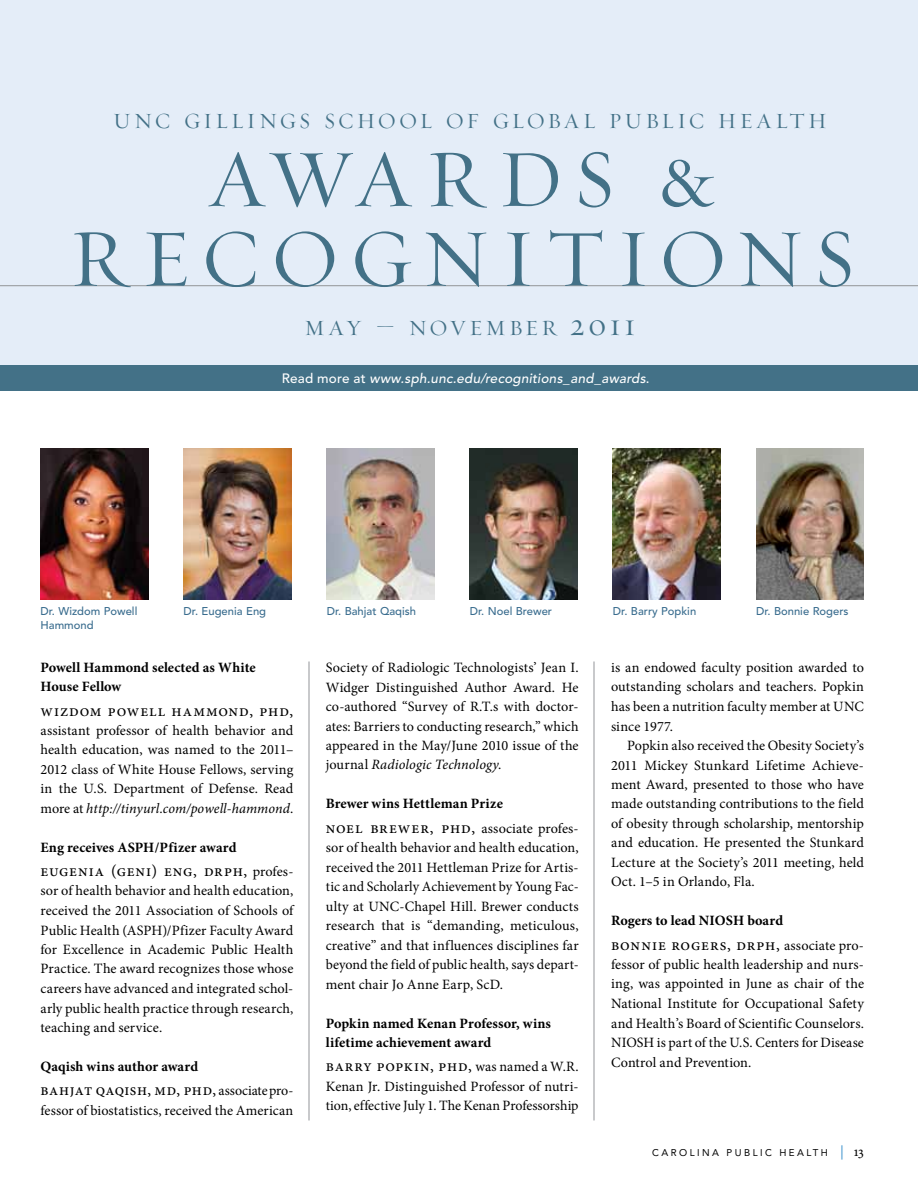
<style>
.page{position:relative;width:918px;height:1188px;background:#fff}
.page>*{position:absolute;margin:0;border:0;box-sizing:border-box;transform-origin:0 0}
.t1{font:82.5px "Requiem Display HTF Roman";color:#437187}
.t2{font:22.05px "Requiem Display HTF Roman";letter-spacing:.13em;color:#437187}
.t3{font:16.5px "Minion Pro";letter-spacing:.05em;color:#000}
.t4{font:16.5px "Minion Pro";letter-spacing:.03em;color:#000}
.t5{font:14.25px/19.5px "Minion Pro";letter-spacing:.01em;color:#000;text-align:justify}
.t6{font:700 14.25px/19.5px "Minion Pro";letter-spacing:.005em;color:#000}
.t7{font:italic 500 13.5px "Avenir";letter-spacing:.02em;color:#fff}
.t8{font:500 11.25px "Avenir";color:#396c8e}
.t9{font:9.75px "Avenir";letter-spacing:.25em;color:#000}
.s1{font-size:31.5px}
.s2{font-style:normal}
.s3{font-style:italic}
.s4{font-size:14.25px}
.s5{font-weight:400;font-size:16.5px}
.s6{font-weight:400}
.s7{font-family:"Minion Pro";font-weight:600;font-size:14.25px;color:#56a0d3}
.s8{font-family:"Minion Pro";font-size:14.25px}
</style>
<div class="page">
<hr style="left:594px;top:662px;width:1px;height:458px;background:#939598">
<hr style="left:309px;top:662px;width:1px;height:458px;background:#939598">
<img style="left:184px;top:449px;width:108px;height:151px">
<img style="left:327px;top:449px;width:108px;height:151px">
<img style="left:613px;top:449px;width:108px;height:151px">
<img style="left:756px;top:449px;width:108px;height:151px">
<img style="left:470px;top:449px;width:108px;height:151px">
<img style="left:40px;top:449px;width:108px;height:151px">
<div style="left:0;top:0;width:918px;height:386px;background:#e4edf8"></div>
<hr style="left:0;top:285px;width:918px;height:1px;background:#939598">
<div style="left:0;top:365px;width:918px;height:26px;background:#437187"></div>
<h2 class="t2" style="left:113px;top:108px;width:716px">UNC GILLINGS SCHOOL OF GLOBAL PUBLIC HEALTH</h2>
<h1 class="t1" style="left:209px;top:131px;width:68px">AWARDS</h1>
<h1 class="t1" style="left:659px;top:131px;width:58px">&amp;</h1>
<h1 class="t1" style="left:69px;top:210px;width:140px">RECOGNITION</h1>
<h1 class="t1" style="left:813px;top:210px;width:43px">S</h1>
<h2 class="t2" style="left:304px;top:315px;width:333px">MAY <span class="s1">–</span> NOVEMBER <span class="s1">2011</span></h2>
<p class="t7" style="left:282px;top:370px;width:369px"><span class="s2">Read more at</span> www.sph.unc.edu/recognitions_and_awards<span class="s2">.</span></p>
<p class="t8" style="left:40px;top:605px;width:98px">Dr. Wizdom Powell</p>
<p class="t8" style="left:184px;top:605px;width:84px">Dr. Eugenia Eng</p>
<p class="t8" style="left:327px;top:605px;width:91px">Dr. Bahjat Qaqish</p>
<p class="t8" style="left:470px;top:605px;width:84px">Dr. N oel Brewer</p>
<p class="t8" style="left:613px;top:605px;width:85px">Dr. Barry Popkin</p>
<p class="t8" style="left:756px;top:605px;width:94px">Dr. Bonnie Rogers</p>
<p class="t8" style="left:40px;top:618px;width:55px">Hammond</p>
<p class="t6" style="left:40px;top:658px;width:217px">Powell Hammond selected as White<br>House Fellow</p>
<p class="t3" style="left:40px;top:699px;width:254px">wizdom powell hammond, phd,</p>
<p class="t5" style="left:40px;top:721px;width:254px">assistant professor of health behavior and health education, was named to the 2011– 2012 class of White House Fellows, serving in the U.S. Department of Defense. Read more at <span class="s3">http://tinyurl.com/powell-hammond</span>.</p>
<p class="t6" style="left:40px;top:838px;width:198px">Eng receives ASPH/Pfizer award</p>
<p class="t3" style="left:40px;top:860px;width:254px">eugenia (geni) eng, drph, <span class="s4">profes-</span></p>
<p class="t5" style="left:40px;top:881px;width:256px">sor of health behavior and health education, received the 2011 Association of Schools of Public Health (ASPH)/Pfizer Faculty Award for Excellence in Academic Public Health Practice. The award recognizes those whose careers have advanced and integrated schol&shy;arly public health practice through research, teaching and service.</p>
<p class="t6" style="left:40px;top:1057px;width:159px">Qaqish wins author award</p>
<p class="t4" style="left:40px;top:1079px;width:254px">bahjat qaqish, md, phd, <span class="s4">associate pro-</span></p>
<p class="t5" style="left:40px;top:1100px;width:254px">fessor of biostatistics, received the American</p>
<p class="t5" style="left:326px;top:658px;width:254px">Society of Radiologic Technologists’ Jean I.<br>Widger Distinguished Author Award. He co-authored “Survey of R.T.s with doctor&shy;ates: Barriers to conducting research,” which appeared in the May/June 2010 issue of the journal <span class="s3">Radiologic Technology</span>.</p>
<p class="t6" style="left:326px;top:792px;width:254px;line-height:24px">Brewer wins Hettleman Prize<br><span class="s5">noel brewer, phd,</span> <span class="s6">associate profes-</span></p>
<p class="t5" style="left:326px;top:838px;width:254px">sor of health behavior and health education, received the 2011 Hettleman Prize for Artis&shy;tic and Scholarly Achievement by Young Fac&shy;ulty at UNC-Chapel Hill. Brewer conducts research that is “demanding, meticulous, creative” and that influences disciplines far beyond the field of public health, says depart&shy;ment chair Jo Anne Earp, ScD.</p>
<p class="t6" style="left:326px;top:1013px;width:227px">Popkin named Kenan Professor, wins lifetime achievement award</p>
<p class="t3" style="left:326px;top:1055px;width:254px">barry popkin, phd, <span class="s4">was named a W.R.</span></p>
<p class="t5" style="left:326px;top:1076px;width:254px">Kenan Jr. Distinguished Professor of nutri&shy;tion, effective July 1. The Kenan Professorship</p>
<p class="t5" style="left:611px;top:658px;width:254px">is an endowed faculty position awarded to outstanding scholars and teachers. Popkin has been a nutrition faculty member at UNC since 1977.</p>
<p class="t5" style="left:611px;top:736px;width:254px;text-indent:16px">Popkin also received the Obesity Society’s 2011 Mickey Stunkard Lifetime Achieve&shy;ment Award, presented to those who have made outstanding contributions to the field of obesity through scholarship, mentorship and education. He presented the Stunkard Lecture at the Society’s 2011 meeting, held Oct. 1–5 in Orlando, Fla.</p>
<p class="t6" style="left:611px;top:911px;width:174px">Rogers to lead NIOSH board</p>
<p class="t3" style="left:611px;top:933px;width:254px">bonnie rogers, drph, <span class="s4">associate pro-</span></p>
<p class="t5" style="left:611px;top:955px;width:255px">fessor of public health leadership and nurs&shy;ing, was appointed in June as chair of the National Institute for Occupational Safety and Health’s Board of Scientific Counselors.<br>NIOSH is part of the U.S. Centers for Disease Control and Prevention.</p>
<p class="t9" style="left:652px;top:1147px;width:213px">CAROLINA PUBLIC HEALTH <span class="s7">|</span> <span class="s8">13</span></p>
</div>
